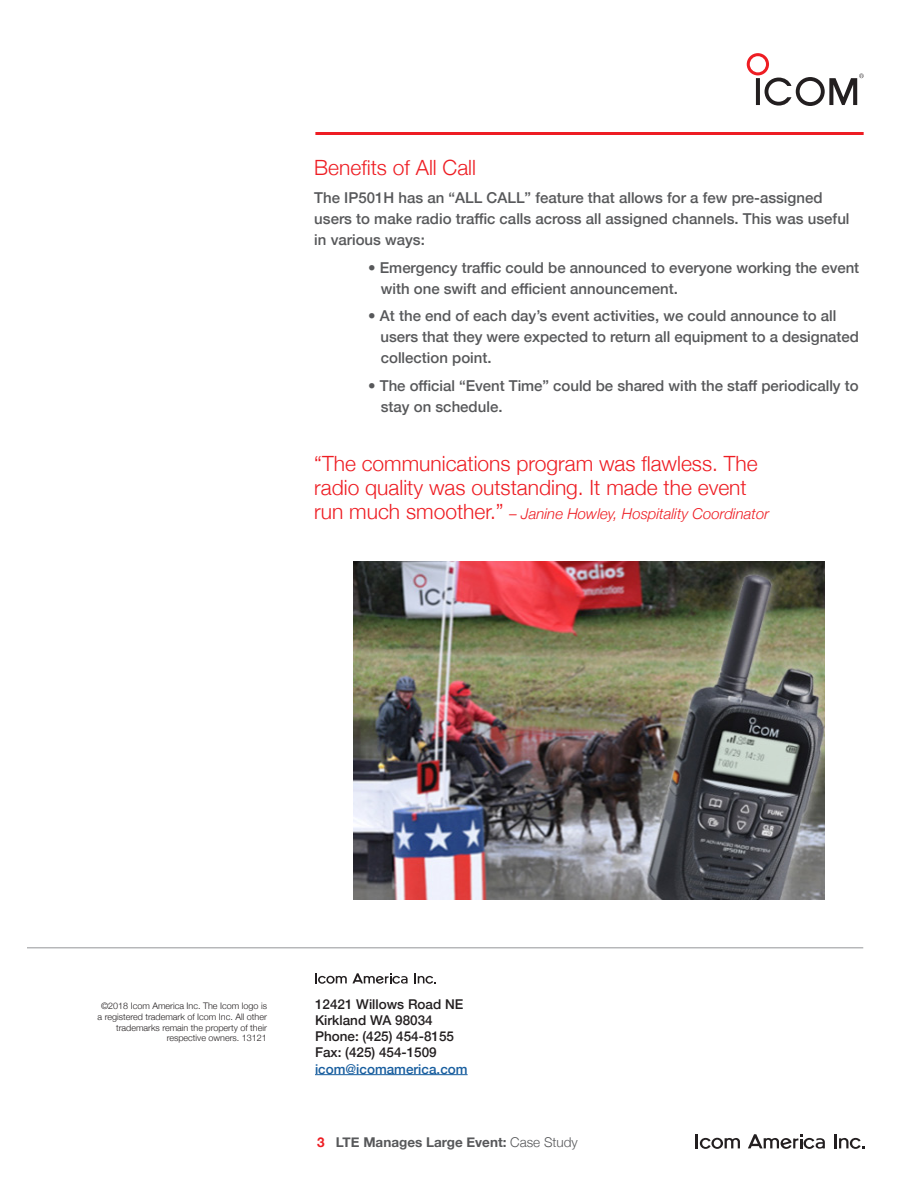
<style>
.page{position:relative;width:918px;height:1188px;background:#fff}
.page>*{position:absolute;margin:0;border:0;box-sizing:border-box;transform-origin:0 0}
.Body_Red_Pull_Quote{font:300 21px "Helvetica Neue";color:#ee1d23}
.Body_Red_Subhead{font:300 21px "Helvetica Neue";color:#ee1d23}
.Body_1_Medium_Font{font:500 15px/21px "Helvetica Neue";color:#57585a}
.Body_Red_Pull_Quote-2{font:italic 300 15px "Helvetica Neue";color:#ee1d23}
.address_block{font:500 13.5px "Helvetica Neue";color:#231f20}
.t1{font:700 13.5px "Helvetica Neue";color:#57585a}
.address_block-2{font:500 13.5px "Helvetica Neue";color:#175d9e}
.Copyright{font:300 9px/10.8px "Helvetica Neue";color:#231f20;text-align:right}
.s1{font-style:normal;font-size:21px}
.s2{color:#ee1d23}
.s3{font-weight:300}
</style>
<div class="page">
<svg style="left:747px;top:53px;width:117px;height:53px"></svg>
<hr style="left:834px;top:1134px;width:3px;height:14px;background:#231f20">
<svg style="left:696px;top:1134px;width:44px;height:15px"></svg>
<svg style="left:839px;top:1138px;width:25px;height:11px"></svg>
<svg style="left:748px;top:1134px;width:77px;height:15px"></svg>
<hr style="left:315px;top:132px;width:549px;height:3px;background:#ee1d23">
<hr style="left:315px;top:1074px;width:153px;height:1px;background:#175d9e">
<svg style="left:414px;top:973px;width:22px;height:11px"></svg>
<svg style="left:315px;top:973px;width:93px;height:11px"></svg>
<hr style="left:27px;top:947px;width:836px;height:1px;background:#939598">
<img style="left:353px;top:562px;width:472px;height:338px">
<p class="Body_Red_Subhead" style="left:314px;top:151px;width:163px">Benefits of All Call</p>
<p class="Body_1_Medium_Font" style="left:314px;top:186px;width:537px">The IP501H has an “ALL CALL” feature that allows for a few pre-assigned users to make radio traffic calls across all assigned channels. This was useful in various ways:</p>
<p class="Body_1_Medium_Font" style="left:381px;top:255px;width:480px;text-indent:-13px">• Emergency traffic could be announced to everyone working the event with one swift and efficient announcement.</p>
<p class="Body_1_Medium_Font" style="left:381px;top:304px;width:480px;text-indent:-12px">• At the end of each day’s event activities, we could announce to all users that they were expected to return all equipment to a designated collection point.</p>
<p class="Body_1_Medium_Font" style="left:381px;top:374px;width:479px;text-indent:-13px">• The official “Event Time” could be shared with the staff periodically to stay on schedule.</p>
<p class="Body_Red_Pull_Quote" style="left:314px;top:446px;width:445px">“The communications program was flawless. The</p>
<p class="Body_Red_Pull_Quote" style="left:314px;top:470px;width:434px">radio quality was outstanding. It made the event</p>
<p class="Body_Red_Pull_Quote-2" style="left:314px;top:501px;width:456px"><span class="s1">run much smoother.”</span> – Janine Howley, Hospitality Coordinator</p>
<p class="Copyright" style="left:98px;top:1000px;width:171px">©2018 Icom America Inc. The Icom logo is a registered trademark of Icom Inc. All other trademarks remain the property of their respective owners. 13121</p>
<p class="address_block" style="left:315px;top:993px;width:150px">12421 Willows Road NE</p>
<p class="address_block" style="left:315px;top:1009px;width:119px">Kirkland WA 98034</p>
<p class="address_block" style="left:315px;top:1026px;width:141px">Phone: (425) 454-8155</p>
<p class="address_block" style="left:315px;top:1042px;width:123px">Fax: (425) 454-1509</p>
<p class="address_block-2" style="left:315px;top:1058px;width:154px">icom@icomamerica.com</p>
<p class="t1" style="left:317px;top:1132px;width:262px"><span class="s2">3</span> LTE Manages Large Event: <span class="s3">Case Study</span></p>
</div>
